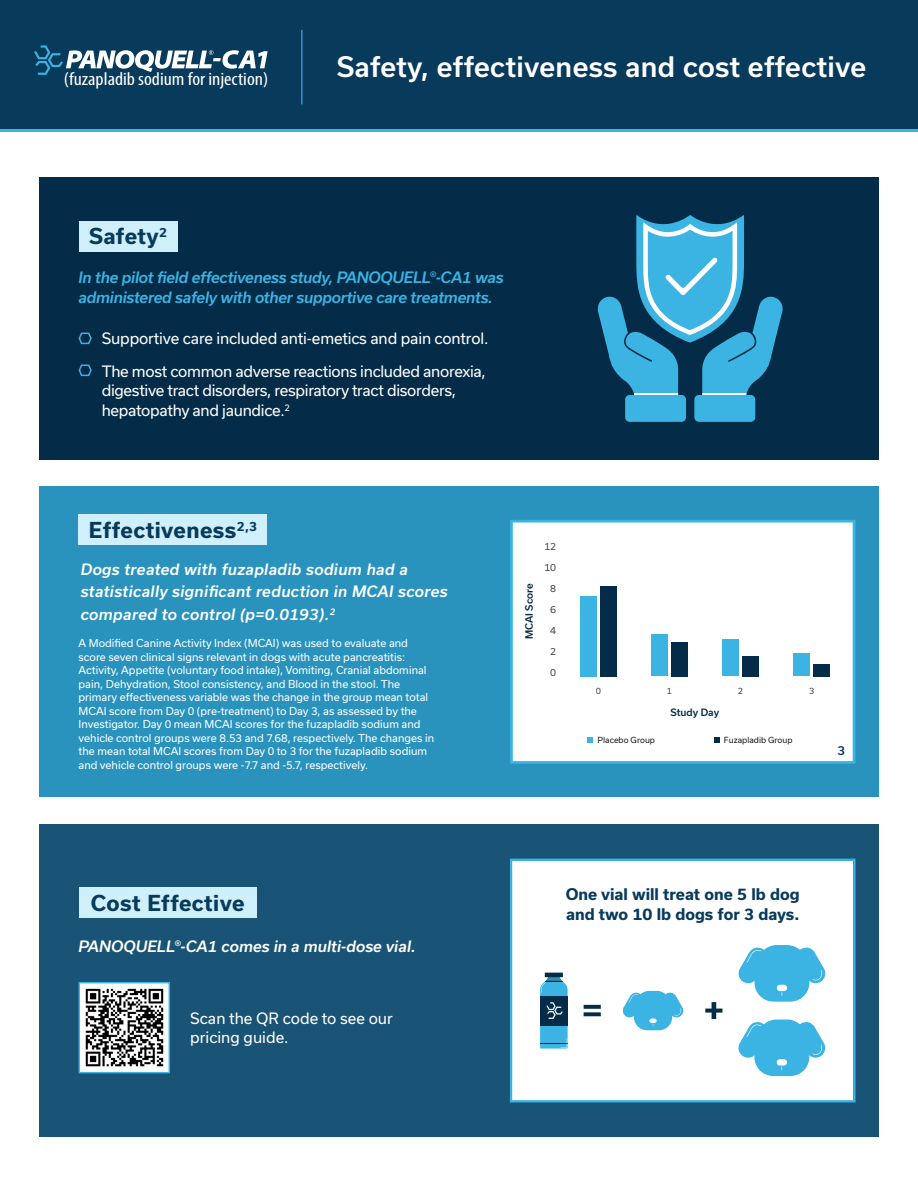
<style>
.page{position:relative;width:918px;height:1188px;background:#fff}
.page>*{position:absolute;margin:0;border:0;box-sizing:border-box;transform-origin:0 0}
.t1{font:500 27px "Usual";letter-spacing:.01em;color:#fff}
.t2{font:700 21px "Usual";letter-spacing:.02em;color:#083a5c}
.t3{font:condensed 18.45px "Myriad Pro";color:#fff;scale:1.1 1}
.t4{font:700 15.45px/20px "Usual";color:#083a5c}
.t5{font:15px/19.5px "Usual";letter-spacing:-.02em;color:#fff}
.t6{font:italic 500 15px/22.5px "Usual";letter-spacing:.02em;color:#fff}
.t7{font:italic 500 15px/19.5px "Usual";letter-spacing:-.02em;color:#3bb4e4}
.t8{font:italic 500 15px "Usual";color:#fff}
.t9{font:15px "Usual";color:#fff}
.t10{font:500 12px "Usual";color:#083a5c}
.t11{font:10.5px/13.5px "Usual";color:#fff}
.t12{font:500 9.75px "Usual";color:#042b47}
.t13{font:9.45px "Usual";color:#494849}
.t14{font:8.4px "Usual";color:#494849}
.t15{font:8.1px "Usual";color:#181a1b}
</style>
<div class="page">
<div style="left:39px;top:177px;width:840px;height:282px;background:#042b47"></div>
<div style="left:694px;top:395px;width:61px;height:27px;background:#3bb4e4;border-radius:5px"></div>
<svg style="left:597px;top:215px;width:186px;height:181px"></svg>
<hr style="left:633px;top:394px;width:46px;height:2px;background:#fff">
<div style="left:625px;top:395px;width:61px;height:27px;background:#3bb4e4;border-radius:5px"></div>
<svg style="left:78px;top:332px;width:14px;height:13px"></svg>
<svg style="left:78px;top:364px;width:14px;height:13px"></svg>
<div style="left:79px;top:221px;width:99px;height:30px;background:#cff0fa"></div>
<div style="left:39px;top:824px;width:840px;height:313px;background:#195375"></div>
<div style="left:510px;top:859px;width:346px;height:243px;background:#fff"></div>
<svg style="left:738px;top:945px;width:89px;height:57px;background:#76caec"></svg>
<svg style="left:738px;top:1020px;width:89px;height:56px;background:#74c9eb"></svg>
<svg style="left:623px;top:991px;width:61px;height:39px;background:#72c9eb"></svg>
<svg style="left:705px;top:1002px;width:17px;height:17px"></svg>
<svg style="left:584px;top:1005px;width:17px;height:4px"></svg>
<svg style="left:584px;top:1012px;width:17px;height:4px"></svg>
<hr style="left:545px;top:973px;width:18px;height:4px;background:#042b47">
<svg style="left:540px;top:975px;width:28px;height:74px;background:#3882a4"></svg>
<img style="left:82px;top:985px;width:85px;height:85px">
<div style="left:79px;top:982px;width:91px;height:91px;border:2px solid #3bb4e4"></div>
<div style="left:80px;top:888px;width:177px;height:30px;background:#cff0fa"></div>
<div style="left:0;top:111px;width:918px;height:21px;background:linear-gradient(to right,#3bb4e4,#3bb4e4)"></div>
<div style="left:0;top:0;width:918px;height:128px;background:#083a5c"></div>
<svg style="left:34px;top:45px;width:234px;height:30px"></svg>
<hr style="left:301px;top:30px;width:1px;height:74px;background:#3bb4e4">
<div style="left:39px;top:486px;width:840px;height:311px;background:#2a93bd"></div>
<svg style="left:510px;top:520px;width:346px;height:244px;background:#e7f2f6"></svg>
<div style="left:79px;top:515px;width:188px;height:30px;background:#cff0fa"></div>
<p class="t3" style="left:64px;top:67px;width:187px">(fuzapladib sodium for injection)</p>
<p class="t2" style="left:89px;top:224px;width:80px">Safety<sup>2</sup></p>
<p class="t1" style="left:337px;top:52px;width:531px">Safety, effectiveness and cost effective</p>
<p class="t7" style="left:79px;top:268px;width:427px">In the pilot field effectiveness study, PANOQUELL®-CA1 was administered safely with other supportive care treatments.</p>
<p class="t5" style="left:102px;top:328px;width:388px">Supportive care included anti-emetics and pain control.</p>
<p class="t5" style="left:102px;top:361px;width:386px">The most common adverse reactions included anorexia, digestive tract disorders, respiratory tract disorders, hepatopathy and jaundice.<sup>2</sup></p>
<p class="t2" style="left:89px;top:518px;width:170px">Effectiveness<sup>2,3</sup></p>
<p class="t6" style="left:81px;top:558px;width:369px">Dogs treated with fuzapladib sodium had a statistically significant reduction in MCAI scores compared to control (p=0.0193).<sup>2</sup></p>
<p class="t11" style="left:79px;top:637px;width:357px">A Modified Canine Activity Index (MCAI) was used to evaluate and score seven clinical signs relevant in dogs with acute pancreatitis:<br>Activity, Appetite (voluntary food intake), Vomiting, Cranial abdominal pain, Dehydration, Stool consistency, and Blood in the stool. The primary effectiveness variable was the change in the group mean total MCAI score from Day 0 (pre-treatment) to Day 3, as assessed by the Investigator. Day 0 mean MCAI scores for the fuzapladib sodium and vehicle control groups were 8.53 and 7.68, respectively. The changes in the mean total MCAI scores from Day 0 to 3 for the fuzapladib sodium and vehicle control groups were -7.7 and -5.7, respectively.</p>
<p class="t2" style="left:91px;top:891px;width:155px">Cost Effective</p>
<p class="t8" style="left:79px;top:938px;width:339px">PANOQUELL®-CA1 comes in a multi-dose vial.</p>
<p class="t9" style="left:190px;top:1010px;width:204px">Scan the QR code to see our</p>
<p class="t9" style="left:190px;top:1029px;width:100px">pricing guide.</p>
<p class="t12" style="left:524px;top:639px;width:58px;rotate:-90deg">MCAI Score</p>
<p class="t13" style="left:544px;top:541px;width:13px">12</p>
<p class="t13" style="left:544px;top:562px;width:13px">10</p>
<p class="t13" style="left:550px;top:583px;width:7px">8</p>
<p class="t13" style="left:550px;top:604px;width:7px">6</p>
<p class="t13" style="left:550px;top:625px;width:7px">4</p>
<p class="t13" style="left:550px;top:646px;width:7px">2</p>
<p class="t13" style="left:550px;top:667px;width:7px">0</p>
<p class="t14" style="left:596px;top:686px;width:7px">0</p>
<p class="t14" style="left:667px;top:686px;width:7px">1</p>
<p class="t14" style="left:738px;top:686px;width:7px">2</p>
<p class="t14" style="left:809px;top:686px;width:7px">3</p>
<p class="t12" style="left:671px;top:706px;width:50px">Study Day</p>
<p class="t15" style="left:598px;top:736px;width:59px">Placebo Group</p>
<p class="t15" style="left:724px;top:736px;width:70px">Fuzapladib Group</p>
<p class="t10" style="left:838px;top:743px;width:9px">3</p>
<p class="t4" style="left:566px;top:884px;width:235px">One vial will treat one 5 lb dog and two 10 lb dogs for 3 days.</p>
</div>
